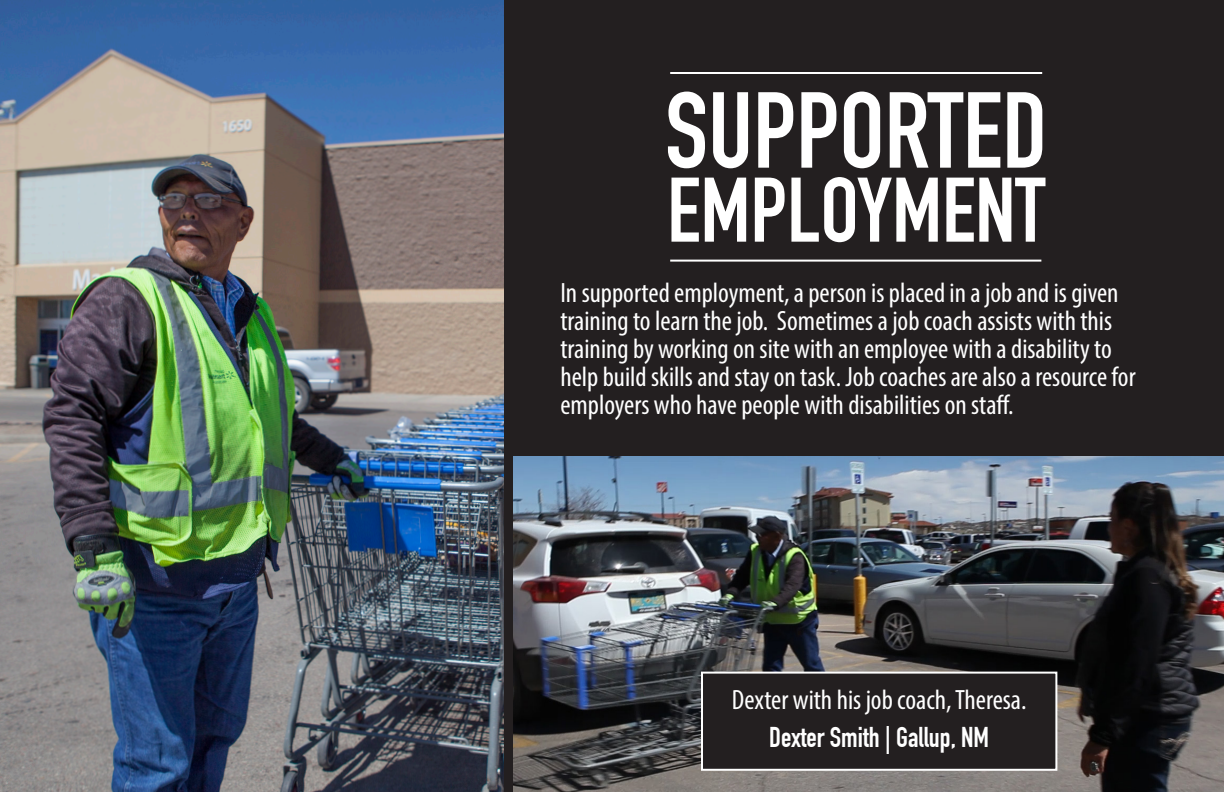
<style>
.page{position:relative;width:1224px;height:792px;background:#fff}
.page>*{position:absolute;margin:0;border:0;box-sizing:border-box;transform-origin:0 0}
.t1{font:700 106px "DIN Condensed";color:#fff}
.t2{font:700 90px "DIN Condensed";color:#fff}
.t3{font:condensed 28px/28px "Myriad Pro";color:#fff;text-align:center}
.s1{font-family:"DIN Condensed";font-weight:700;font-stretch:normal}
</style>
<div class="page">
<div style="left:504px;top:0;width:720px;height:792px;background:#231f20"></div>
<img style="left:0;top:0;width:504px;height:792px">
<img style="left:514px;top:456px;width:710px;height:336px">
<div style="left:702px;top:673px;width:354px;height:97px;background:#231f20"></div>
<div style="left:701px;top:672px;width:356px;height:99px;border:2px solid #fff"></div>
<hr style="left:670px;top:72px;width:372px;height:2px;background:#fff">
<hr style="left:670px;top:260px;width:371px;height:2px;background:#fff">
<p class="t1" style="left:665px;top:68px;width:384px">SUPPORTED</p>
<p class="t2" style="left:667px;top:157px;width:380px">EMPLOYMENT</p>
<p class="t3" style="left:560px;top:278px;width:577px;text-align:left">In supported employment, a person is placed in a job and is given training to learn the job. Sometimes a job coach assists with this training by working on site with an employee with a disability to help build skills and stay on task. Job coaches are also a resource for employers who have people with disabilities on staff.</p>
<p class="t3" style="left:732px;top:680px;width:296px;line-height:38px">Dexter with his job coach, Theresa.<br><span class="s1">Dexter Smith | Gallup, NM</span></p>
</div>
